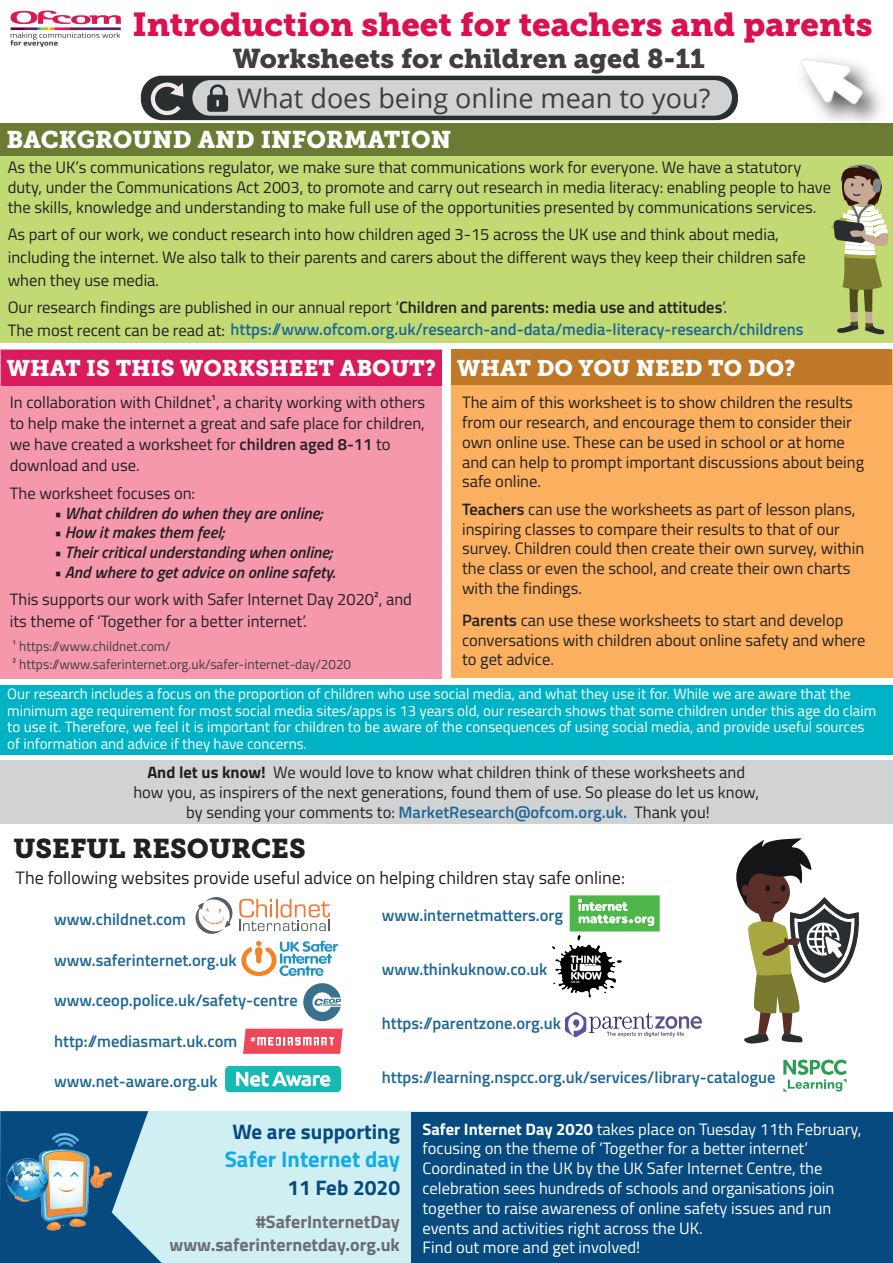
<style>
.page{position:relative;width:893px;height:1263px;background:#fff}
.page>*{position:absolute;margin:0;border:0;box-sizing:border-box;transform-origin:0 0}
.t1{font:33px "Museo Slab 900";color:#dc0f4f}
.t2{font:27px "Museo Slab 900";color:#3f3f40}
.t3{font:27px "Open Sans";color:#3e3e3f}
.t4{font:27px "Museo Slab 900";color:#231f20}
.t5{font:24px "Museo Slab 900";color:#fff}
.t6{font:22.5px "Museo Slab 900";color:#fff}
.t7{font:700 22.5px "Titillium";color:#14abe3}
.t8{font:700 21px "Titillium";color:#064a80}
.t9{font:18px "Titillium";color:#231f20}
.t10{font:700 18px/22.5px "Titillium";color:#6c6d70;text-align:right}
.t11{font:16.5px/19.8px "Titillium";color:#231f20}
.t12{font:16.5px/19.8px "Titillium";color:#fff}
.t13{font:600 16.5px "Titillium";color:#1e6795}
.t14{font:italic 600 16.5px "Titillium";color:#231f20}
.t15{font:15px/16.5px "Titillium";color:#fff}
.t16{font:13.5px/17.4px "Titillium";color:#3e3e3f}
.s1{font-weight:600}
.s2{font-weight:600;color:#1d6794}
.s3{font-weight:700}
</style>
<div class="page">
<div style="left:0;top:760px;width:893px;height:64px;background:#d1d2d4"></div>
<div style="left:451px;top:350px;width:441px;height:328px;background:#fab05f"></div>
<div style="left:1px;top:350px;width:441px;height:329px;background:#f598ac"></div>
<div style="left:2px;top:123px;width:890px;height:219px;background:#c2da74"></div>
<div style="left:0;top:124px;width:892px;height:32px;background:#6a7c34"></div>
<div style="left:2px;top:350px;width:440px;height:35px;background:#d91a5b"></div>
<div style="left:451px;top:349px;width:441px;height:36px;background:#bf7828"></div>
<img style="left:10px;top:10px;width:111px;height:38px">
<svg style="left:831px;top:164px;width:62px;height:170px"></svg>
<svg style="left:239px;top:899px;width:91px;height:32px"></svg>
<svg style="left:196px;top:897px;width:36px;height:37px"></svg>
<svg style="left:241px;top:940px;width:97px;height:36px"></svg>
<svg style="left:303px;top:983px;width:38px;height:38px"></svg>
<div style="left:0;top:1111px;width:893px;height:152px;background:#cfeff2"></div>
<svg style="left:243px;top:1028px;width:100px;height:26px;background:#f16c7a"></svg>
<div style="left:411px;top:1112px;width:482px;height:151px;background:#064a80"></div>
<svg style="left:225px;top:1066px;width:116px;height:26px"></svg>
<svg style="left:736px;top:838px;width:123px;height:206px"></svg>
<svg style="left:570px;top:895px;width:90px;height:36px;background:#70c66d"></svg>
<img style="left:566px;top:1013px;width:136px;height:23px">
<svg style="left:783px;top:1059px;width:64px;height:33px"></svg>
<img style="left:553px;top:935px;width:68px;height:62px">
<svg style="left:0;top:1111px;width:162px;height:152px"></svg>
<img style="left:4px;top:1129px;width:108px;height:104px">
<div style="left:141px;top:76px;width:597px;height:44px;background:#2a2e31;border-radius:21px"></div>
<svg style="left:150px;top:82px;width:33px;height:34px"></svg>
<div style="left:192px;top:80px;width:540px;height:36px;background:#d1d2d4;border-radius:18px"></div>
<svg style="left:207px;top:84px;width:21px;height:28px"></svg>
<img style="left:789px;top:69px;width:104px;height:68px">
<svg style="left:800px;top:59px;width:63px;height:45px"></svg>
<div style="left:0;top:685px;width:893px;height:69px;background:#00b2c5"></div>
<h1 class="t1" style="left:132px;top:5px;width:741px">Introduction sheet for teachers and parents</h1>
<h2 class="t2" style="left:233px;top:43px;width:473px">Worksheets for children aged 8-11</h2>
<h2 class="t3" style="left:237px;top:79px;width:474px">What does being online mean to you?</h2>
<h3 class="t5" style="left:7px;top:126px;width:446px">BACKGROUND AND INFORMATION</h3>
<p class="t11" style="left:8px;top:157px;width:825px">As the UK’s communications regulator, we make sure that communications work for everyone. We have a statutory duty, under the Communications Act 2003, to promote and carry out research in media literacy: enabling people to have the skills, knowledge and understanding to make full use of the opportunities presented by communications services.</p>
<p class="t11" style="left:8px;top:222px;width:800px;line-height:22.8px">As part of our work, we conduct research into how children aged 3-15 across the UK use and think about media, including the internet. We also talk to their parents and carers about the different ways they keep their children safe when they use media.</p>
<p class="t11" style="left:8px;top:295px;width:797px;line-height:22px">Our research findings are published in our annual report ‘<span class="s1">Children and parents: media use and attitudes</span>’.<br>The most recent can be read at: <span class="s2">https://www.ofcom.org.uk/research-and-data/media-literacy-research/childrens</span></p>
<h3 class="t6" style="left:7px;top:355px;width:790px">WHAT IS THIS WORKSHEET ABOUT? WHAT DO YOU NEED TO DO?</h3>
<p class="t11" style="left:462px;top:392px;width:404px">The aim of this worksheet is to show children the results from our research, and encourage them to consider their own online use. These can be used in school or at home and can help to prompt important discussions about being safe online.</p>
<p class="t11" style="left:462px;top:498px;width:404px"><span class="s1">Teachers</span> can use the worksheets as part of lesson plans, inspiring classes to compare their results to that of our survey. Children could then create their own survey, within the class or even the school, and create their own charts with the findings.</p>
<p class="t11" style="left:462px;top:609px;width:405px"><span class="s1">Parents</span> can use these worksheets to start and develop conversations with children about online safety and where to get advice.</p>
<p class="t11" style="left:10px;top:390px;width:417px;line-height:21.3px">In collaboration with Childnet¹, a charity working with others to help make the internet a great and safe place for children, we have created a worksheet for <span class="s1">children aged 8-11</span> to download and use.</p>
<p class="t11" style="left:10px;top:482px;width:187px">The worksheet focuses on:</p>
<p class="t14" style="left:53px;top:500px;width:271px">• What children do when they are online;</p>
<p class="t14" style="left:53px;top:520px;width:172px">• How it makes them feel;</p>
<p class="t14" style="left:53px;top:540px;width:280px">• Their critical understanding when online;</p>
<p class="t14" style="left:53px;top:560px;width:283px">• And where to get advice on online safety.</p>
<p class="t11" style="left:10px;top:588px;width:404px;line-height:21.3px">This supports our work with Safer Internet Day 2020², and its theme of ‘Together for a better internet’.</p>
<p class="t16" style="left:12px;top:637px;width:340px">¹ https://www.childnet.com/<br>² https://www.saferinternet.org.uk/safer-internet-day/2020</p>
<p class="t15" style="left:7px;top:685px;width:870px">Our research includes a focus on the proportion of children who use social media, and what they use it for. While we are aware that the minimum age requirement for most social media sites/apps is 13 years old, our research shows that some children under this age do claim to use it. Therefore, we feel it is important for children to be aware of the consequences of using social media, and provide useful sources of information and advice if they have concerns.</p>
<p class="t11" style="left:133px;top:761px;width:627px;text-align:center"><span class="s3">And let us know!</span> We would love to know what children think of these worksheets and how you, as inspirers of the next generations, found them of use. So please do let us know, by sending your comments to: <span class="s2">MarketResearch@ofcom.org.uk.</span> Thank you!</p>
<h2 class="t4" style="left:13px;top:832px;width:294px">USEFUL RESOURCES</h2>
<p class="t9" style="left:16px;top:864px;width:611px">The following websites provide useful advice on helping children stay safe online:</p>
<p class="t13" style="left:54px;top:907px;width:133px">www.childnet.com</p>
<p class="t13" style="left:54px;top:948px;width:184px">www.saferinternet.org.uk</p>
<p class="t13" style="left:54px;top:988px;width:245px">www.ceop.police.uk/safety-centre</p>
<p class="t13" style="left:54px;top:1029px;width:185px">http://mediasmart.uk.com</p>
<p class="t13" style="left:54px;top:1069px;width:165px">www.net-aware.org.uk</p>
<p class="t13" style="left:382px;top:902px;width:183px">www.internetmatters.org</p>
<p class="t13" style="left:382px;top:956px;width:167px">www.thinkuknow.co.uk</p>
<p class="t13" style="left:382px;top:1010px;width:181px">https://parentzone.org.uk</p>
<p class="t13" style="left:382px;top:1064px;width:395px">https://learning.nspcc.org.uk/services/library-catalogue</p>
<p class="t8" style="left:232px;top:1115px;width:169px">We are supporting</p>
<h3 class="t7" style="left:225px;top:1142px;width:177px">Safer Internet day</h3>
<p class="t8" style="left:287px;top:1171px;width:114px">11 Feb 2020</p>
<p class="t10" style="left:169px;top:1209px;width:232px">#SaferInternetDay www.saferinternetday.org.uk</p>
<p class="t12" style="left:422px;top:1118px;width:440px"><span class="s3">Safer Internet Day 2020</span> takes place on Tuesday 11th February, focusing on the theme of ‘Together for a better internet’ Coordinated in the UK by the UK Safer Internet Centre, the celebration sees hundreds of schools and organisations join together to raise awareness of online safety issues and run events and activities right across the UK.<br>Find out more and get involved!</p>
</div>
